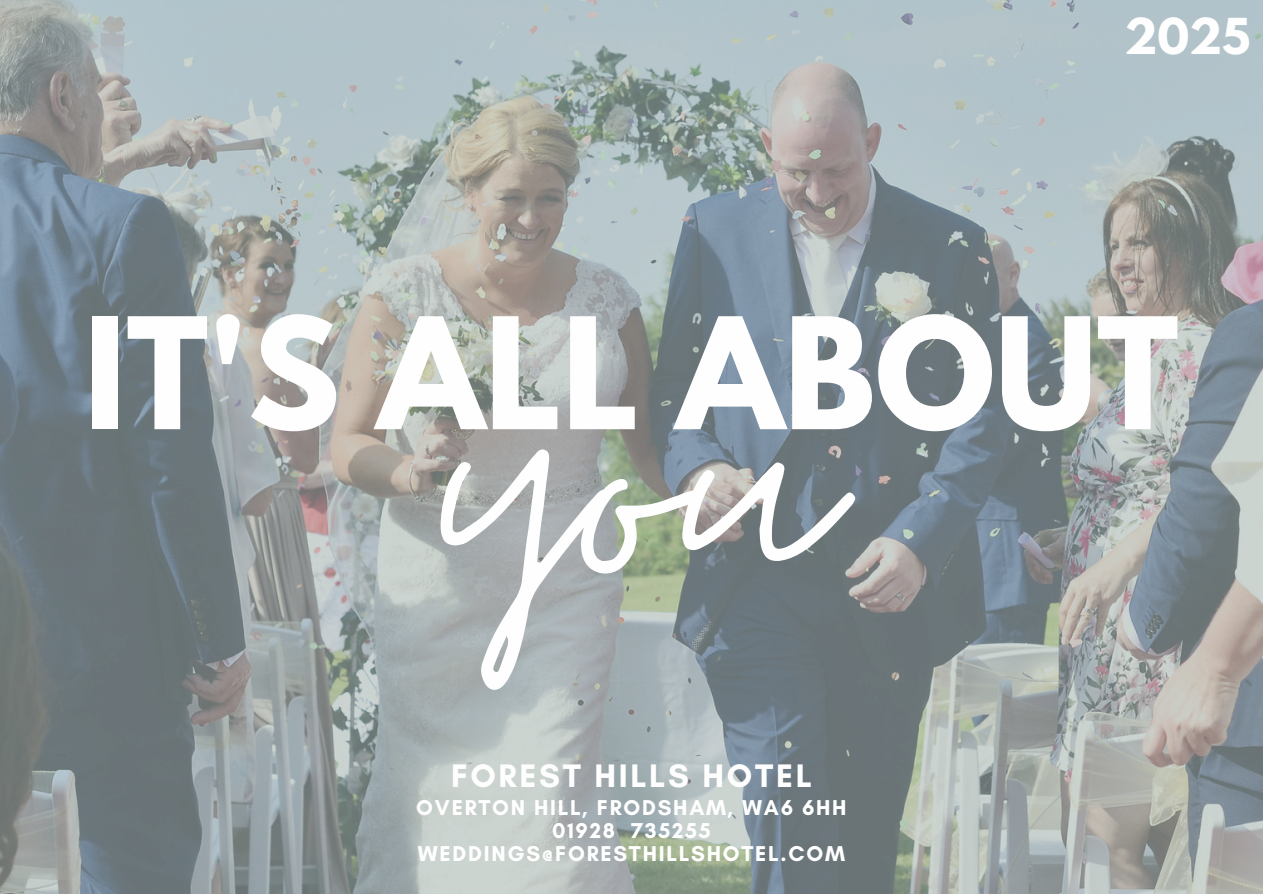
<style>
.page{position:relative;width:1263px;height:894px;background:#fff}
.page>*{position:absolute;margin:0;border:0;box-sizing:border-box;transform-origin:0 0}
.t1{font:468.3px "Moon Time";color:#fefefe}
.t2{font:700 136.8px "League Spartan";color:#fefefe}
.t3{font:700 43.8px "League Spartan";color:#fefefe}
.t4{font:700 33.15px "Glacial Indifference";letter-spacing:.08em;color:#fefefe}
.t5{font:700 21.9px/23.1px "Glacial Indifference";letter-spacing:.08em;color:#fff}
</style>
<div class="page">
<img style="left:0;top:0;width:1263px;height:893px">
<p class="t3" style="left:1124px;top:15px;width:127px">2025</p>
<h3 class="t2" style="left:84px;top:306px;width:1096px">IT'S ALL ABOUT</h3>
<h1 class="t1" style="left:431px;top:198px;width:402px">you</h1>
<h2 class="t4" style="left:451px;top:755px;width:362px">FOREST HILLS HOTEL</h2>
<h4 class="t5" style="left:416px;top:795px;width:432px">OVERTON HILL, FRODSHAM, WA6 6HH</h4>
<p class="t5" style="left:552px;top:818px;width:64px">01928</p>
<p class="t5" style="left:418px;top:818px;width:429px;text-indent:213px">735255<br>WEDDINGS@FORESTHILLSHOTEL.COM</p>
</div>
